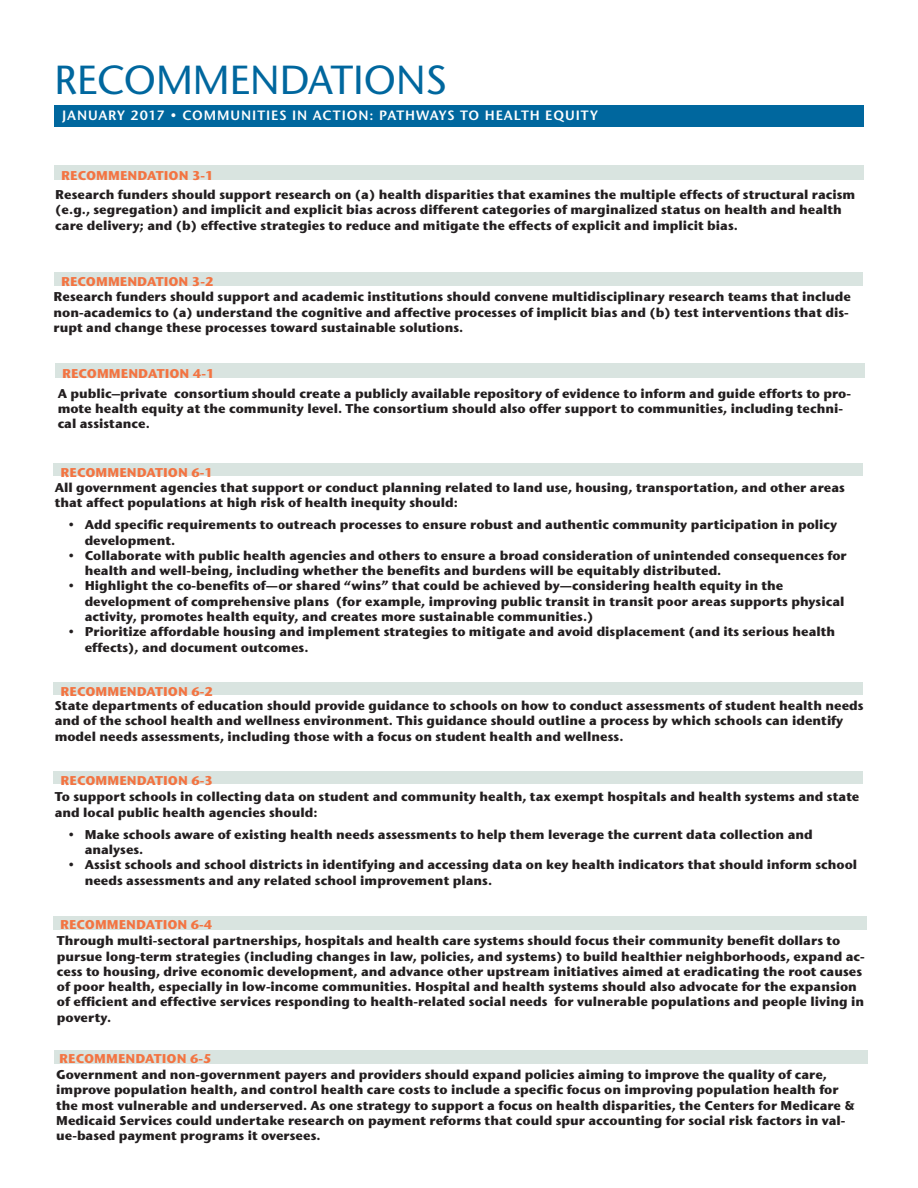
<style>
.page{position:relative;width:918px;height:1188px;background:#fff}
.page>*{position:absolute;margin:0;border:0;box-sizing:border-box;transform-origin:0 0}
.t1{font:500 40.5px "Stone Sans ITC Std";color:#00679e}
.t2{font:600 13.5px "Stone Sans ITC Pro";letter-spacing:.07em;color:#fff}
.recs_insert{font:700 12.75px/15.3px "Stone Sans ITC Std";color:#231f20}
.BULLETS{font:700 12.75px/15.3px "Stone Sans ITC Std";color:#231f20}
.t3{font:700 12.75px "Stone Sans ITC Std";color:#f37442}
</style>
<div class="page">
<div style="left:54px;top:165px;width:810px;height:15px;background:#d9e4e0"></div>
<div style="left:54px;top:105px;width:810px;height:22px;background:#00679e"></div>
<div style="left:54px;top:273px;width:809px;height:13px;background:#d9e4e0"></div>
<div style="left:55px;top:363px;width:810px;height:15px;background:#d9e4e0"></div>
<div style="left:53px;top:463px;width:810px;height:13px;background:#d9e4e0"></div>
<div style="left:53px;top:683px;width:810px;height:12px;background:#d9e4e0"></div>
<div style="left:53px;top:771px;width:810px;height:13px;background:#d9e4e0"></div>
<div style="left:54px;top:916px;width:813px;height:14px;background:#d9e4e0"></div>
<div style="left:54px;top:1050px;width:814px;height:13px;background:#d9e4e0"></div>
<p class="t1" style="left:55px;top:56px;width:394px">RECOMMENDATIONS</p>
<p class="t2" style="left:62px;top:107px;width:538px">JANUARY 2017 • COMMUNITIES IN ACTION: PATHWAYS TO HEALTH EQUITY</p>
<p class="t3" style="left:61px;top:167px;width:154px">RECOMMENDATION 3-1</p>
<p class="BULLETS" style="left:55px;top:187px;width:802px">Research funders should support research on (a) health disparities that examines the multiple effects of structural racism (e.g., segregation) and implicit and explicit bias across different categories of marginalized status on health and health care delivery; and (b) effective strategies to reduce and mitigate the effects of explicit and implicit bias.</p>
<p class="t3" style="left:61px;top:273px;width:154px">RECOMMENDATION 3-2</p>
<p class="recs_insert" style="left:54px;top:289px;width:799px">Research funders should support and academic institutions should convene multidisciplinary research teams that include non-academics to (a) understand the cognitive and affective processes of implicit bias and (b) test interventions that dis&shy;rupt and change these processes toward sustainable solutions.</p>
<p class="t3" style="left:62px;top:365px;width:154px">RECOMMENDATION 4-1</p>
<p class="BULLETS" style="left:58px;top:385px;width:795px">A public–private consortium should create a publicly available repository of evidence to inform and guide efforts to pro&shy;mote health equity at the community level. The consortium should also offer support to communities, including techni&shy;cal assistance.</p>
<p class="t3" style="left:61px;top:464px;width:154px">RECOMMENDATION 6-1</p>
<p class="recs_insert" style="left:55px;top:480px;width:792px">All government agencies that support or conduct planning related to land use, housing, transportation, and other areas that affect populations at high risk of health inequity should:</p>
<p class="BULLETS" style="left:85px;top:517px;width:754px;text-indent:-16px">• Add specific requirements to outreach processes to ensure robust and authentic community participation in policy development.</p>
<p class="BULLETS" style="left:85px;top:548px;width:764px;text-indent:-16px">• Collaborate with public health agencies and others to ensure a broad consideration of unintended consequences for health and well-being, including whether the benefits and burdens will be equitably distributed.</p>
<p class="recs_insert" style="left:85px;top:578px;width:761px;text-indent:-16px">• Highlight the co-benefits of—or shared “wins” that could be achieved by—considering health equity in the development of comprehensive plans (for example, improving public transit in transit poor areas supports physical activity, promotes health equity, and creates more sustainable communities.)</p>
<p class="recs_insert" style="left:85px;top:624px;width:752px;text-indent:-16px">• Prioritize affordable housing and implement strategies to mitigate and avoid displacement (and its serious health effects), and document outcomes.</p>
<p class="t3" style="left:61px;top:683px;width:154px">RECOMMENDATION 6-2</p>
<p class="recs_insert" style="left:55px;top:698px;width:810px">State departments of education should provide guidance to schools on how to conduct assessments of student health needs and of the school health and wellness environment. This guidance should outline a process by which schools can identify model needs assessments, including those with a focus on student health and wellness.</p>
<p class="t3" style="left:61px;top:772px;width:154px">RECOMMENDATION 6-3</p>
<p class="recs_insert" style="left:55px;top:789px;width:806px">To support schools in collecting data on student and community health, tax exempt hospitals and health systems and state and local public health agencies should:</p>
<p class="BULLETS" style="left:85px;top:826px;width:730px;text-indent:-16px">• Make schools aware of existing health needs assessments to help them leverage the current data collection and analyses.</p>
<p class="BULLETS" style="left:85px;top:857px;width:774px;text-indent:-16px">• Assist schools and school districts in identifying and accessing data on key health indicators that should inform school needs assessments and any related school improvement plans.</p>
<p class="t3" style="left:60px;top:917px;width:154px">RECOMMENDATION 6-4</p>
<p class="recs_insert" style="left:57px;top:933px;width:809px">Through multi-sectoral partnerships, hospitals and health care systems should focus their community benefit dollars to pursue long-term strategies (including changes in law, policies, and systems) to build healthier neighborhoods, expand ac&shy;cess to housing, drive economic development, and advance other upstream initiatives aimed at eradicating the root causes of poor health, especially in low-income communities. Hospital and health systems should also advocate for the expansion of efficient and effective services responding to health-related social needs for vulnerable populations and people living in poverty.</p>
<p class="t3" style="left:59px;top:1050px;width:154px">RECOMMENDATION 6-5</p>
<p class="recs_insert" style="left:56px;top:1067px;width:800px">Government and non-government payers and providers should expand policies aiming to improve the quality of care, improve population health, and control health care costs to include a specific focus on improving population health for the most vulnerable and underserved. As one strategy to support a focus on health disparities, the Centers for Medicare &amp; Medicaid Services could undertake research on payment reforms that could spur accounting for social risk factors in val&shy;ue-based payment programs it oversees.</p>
</div>
